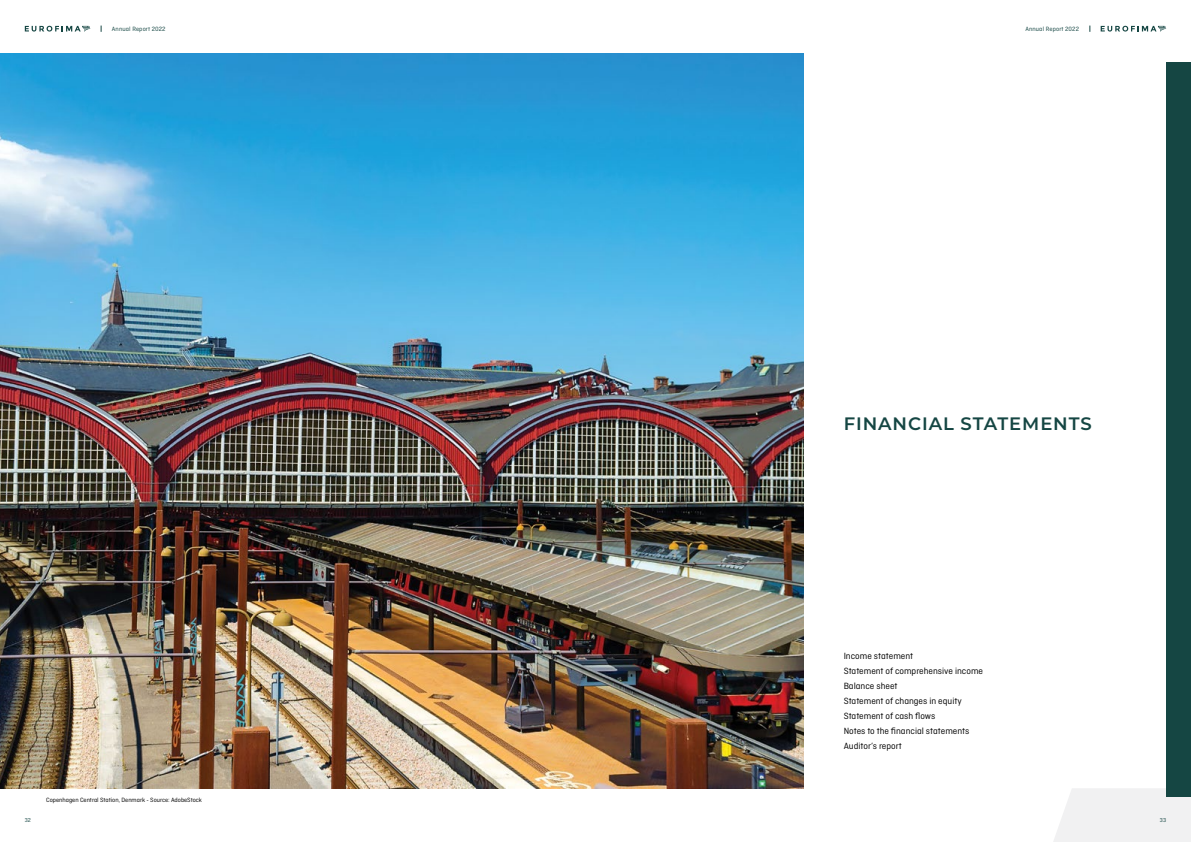
<style>
.page{position:relative;width:1191px;height:842px;background:#fff}
.page>*{position:absolute;margin:0;border:0;box-sizing:border-box;transform-origin:0 0}
.t1{font:600 18px "Montserrat";letter-spacing:.05em;color:#154643}
.t2{font:9.5px/15px "Ciutadella";color:#000}
.t3{font:6.5px "Ciutadella";color:#000}
.t4{font:6.5px "Ciutadella";letter-spacing:.02em;color:#154643}
.t5{font:6px "Ciutadella";color:#154643}
</style>
<div class="page">
<div style="left:1053px;top:788px;width:138px;height:54px;background:#f1f1f2"></div>
<div style="left:1166px;top:62px;width:25px;height:735px;background:#154643"></div>
<img style="left:0;top:54px;width:803px;height:734px">
<svg style="left:1100px;top:26px;width:66px;height:6px"></svg>
<svg style="left:25px;top:26px;width:65px;height:6px"></svg>
<p class="t4" style="left:112px;top:25px;width:55px">Annual Report 2022</p>
<p class="t4" style="left:1025px;top:25px;width:55px">Annual Report 2022</p>
<p class="t5" style="left:25px;top:817px;width:8px">32</p>
<p class="t3" style="left:46px;top:796px;width:157px">Copenhagen Central Station, Denmark - Source: AdobeStock</p>
<h1 class="t1" style="left:843px;top:411px;width:249px">FINANCIAL STATEMENTS</h1>
<p class="t2" style="left:843px;top:648px;width:141px">Income statement<br>Statement of comprehensive income<br>Balance sheet<br>Statement of changes in equity<br>Statement of cash flows<br>Notes to the financial statements<br>Auditor’s report</p>
<p class="t5" style="left:1160px;top:817px;width:8px">33</p>
</div>
